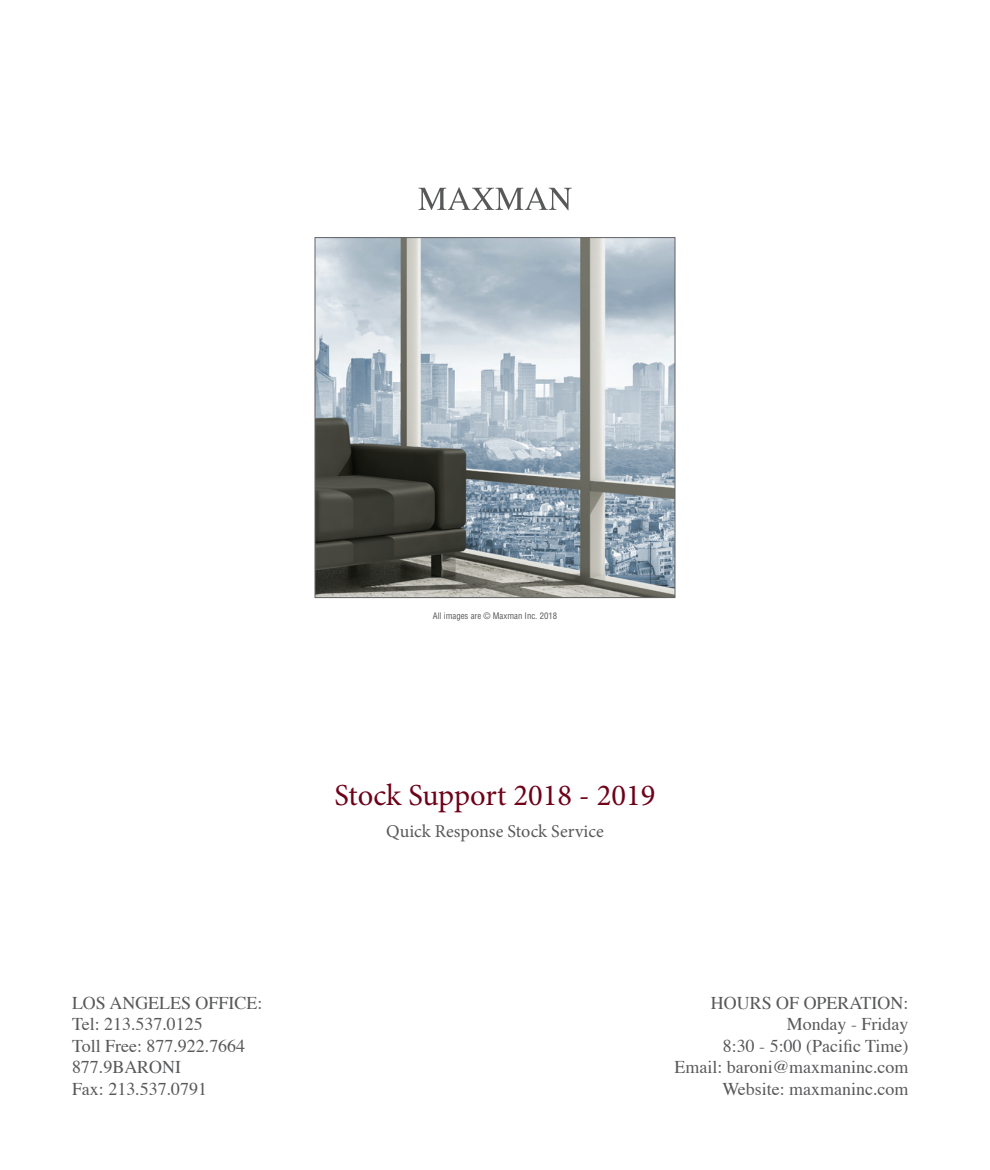
<style>
.page{position:relative;width:990px;height:1170px;background:#fff}
.page>*{position:absolute;margin:0;border:0;box-sizing:border-box;transform-origin:0 0}
.t1{font:30.5px "Minion Pro";color:#6e0018}
.t2{font:18.12px "Minion Pro";color:#57585a}
.t3{font:18px/21.5px "Times";color:#57585a}
.t4{font:condensed 8.75px "Helvetica";color:#57585a}
</style>
<div class="page">
<img style="left:317px;top:239px;width:356px;height:357px">
<div style="left:315px;top:237px;width:360px;height:361px;border:1px solid #636366"></div>
<img style="left:418px;top:187px;width:154px;height:24px">
<p class="t4" style="left:433px;top:610px;width:126px">All images are © Maxman Inc. 2018</p>
<h1 class="t1" style="left:335px;top:775px;width:322px">Stock Support 2018 - 2019</h1>
<p class="t2" style="left:386px;top:819px;width:219px">Quick Response Stock Service</p>
<p class="t3" style="left:72px;top:990px;width:192px">LOS ANGELES OFFICE:<br>Tel: 213.537.0125<br>Toll Free: 877.922.7664<br>877.9BARONI<br>Fax: 213.537.0791</p>
<p class="t3" style="left:675px;top:990px;width:235px;text-align:right">HOURS OF OPERATION:<br>Monday - Friday<br>8:30 - 5:00 (Pacific Time)<br>Email: baroni@maxmaninc.com<br>Website: maxmaninc.com</p>
</div>
